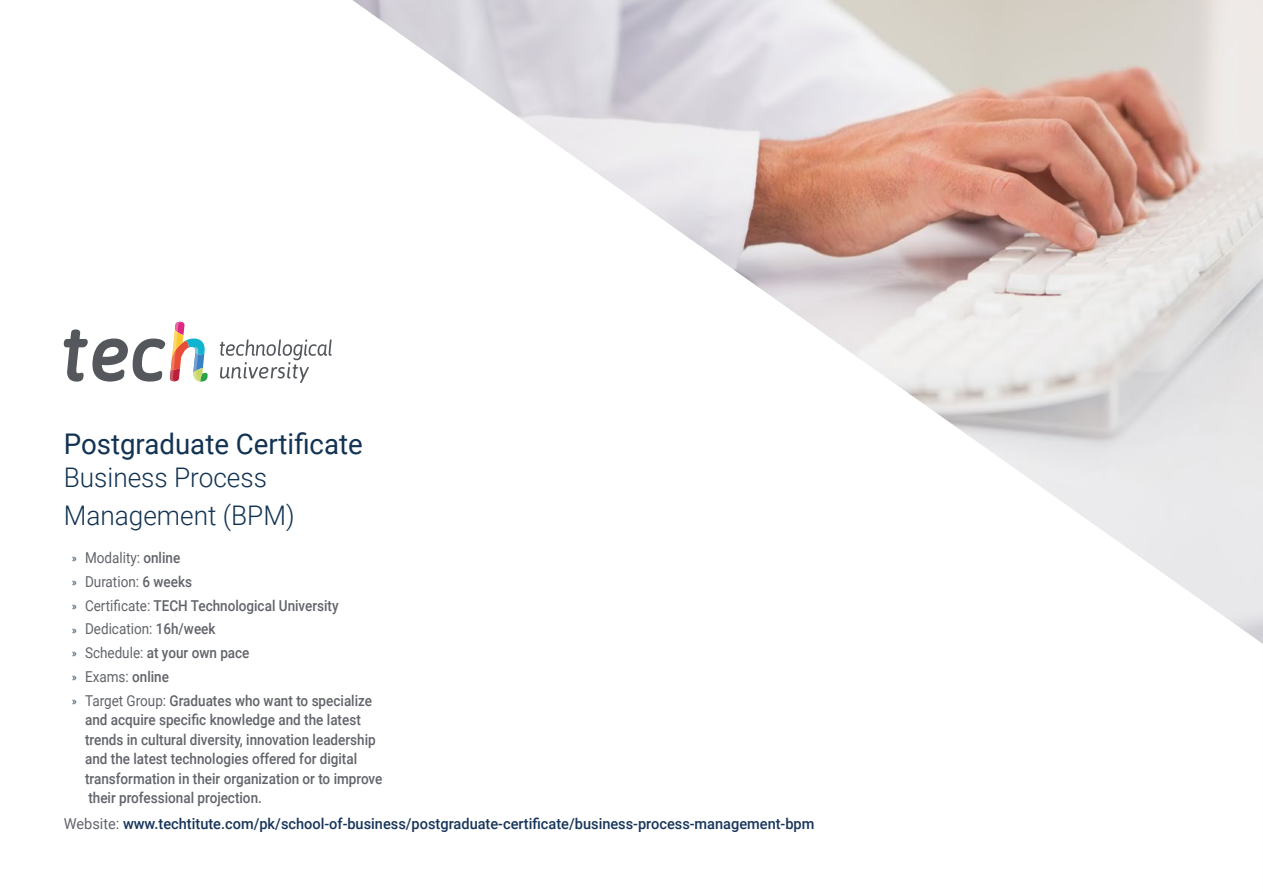
<style>
.page{position:relative;width:1263px;height:893px;background:#fff}
.page>*{position:absolute;margin:0;border:0;box-sizing:border-box;transform-origin:0 0}
.t1{font:28.5px "Roboto";color:#123352}
.t2{font:300 27px/37.5px "Roboto";color:#123352}
.t3{font:500 15px/23.7px "Roboto";color:#61646a;scale:.9 1}
.t4{font:500 15px "Roboto";color:#17355b}
.s1{color:#133352}
.s2{font-family:"Myriad Pro";font-weight:400;font-size:12px;color:#123352}
.s3{font-weight:400}
.s4{font-weight:400;color:#61646a}
</style>
<div class="page">
<img style="left:352px;top:0;width:911px;height:644px">
<svg style="left:64px;top:322px;width:144px;height:60px"></svg>
<svg style="left:220px;top:339px;width:112px;height:44px"></svg>
<h1 class="t1" style="left:64px;top:424px;width:301px">Postgraduate Certificate</h1>
<h2 class="t2" style="left:64px;top:458px;width:232px">Business <span class="s1">P</span>rocess<br>Management (BPM)</h2>
<p class="t3" style="left:72px;top:545px;width:335px"><span class="s2">»</span> <span class="s3">Modality:</span> online<br><span class="s2">»</span> <span class="s3">Duration:</span> 6 weeks<br><span class="s2">»</span> <span class="s3">Certificate:</span> TECH Technological University<br><span class="s2">»</span> <span class="s3">Dedication:</span> 16h/week<br><span class="s2">»</span> <span class="s3">Schedule:</span> at your own pace<br><span class="s2">»</span> <span class="s3">Exams:</span> online<br><span class="s2">»</span> <span class="s3">Target Group:</span> Graduates who want to specialize</p>
<p class="t3" style="left:85px;top:709px;width:332px;line-height:19.5px">and acquire specific knowledge and the latest trends in cultural diversity, innovation leadership and the latest technologies offered for digital transformation in their organization or to improve their professional projection.</p>
<p class="t4" style="left:64px;top:813px;width:752px"><span class="s4">Website:</span> www.techtitute.com/pk/school-of-business/postgraduate-certificate/business-process-management-bpm</p>
</div>
